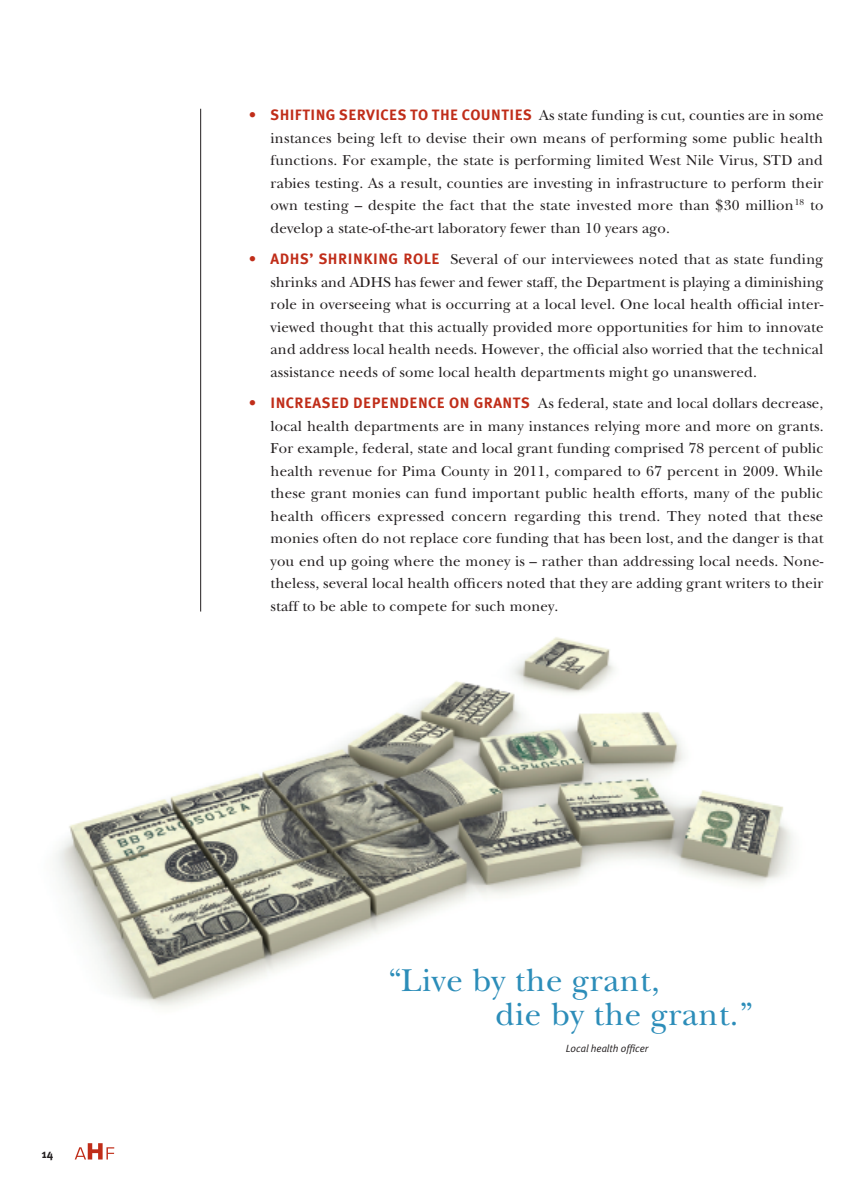
<style>
.page{position:relative;width:864px;height:1188px;background:#fff}
.page>*{position:absolute;margin:0;border:0;box-sizing:border-box;transform-origin:0 0}
.t1{font:33px/34.5px "New Baskerville";letter-spacing:.015em;color:#2c8db9}
.t2{font:15px/22.5px "New Baskerville";letter-spacing:.01em;color:#231f20;text-align:justify}
.t3{font:700 15px "Meta Plus";letter-spacing:.035em;color:#c02d19}
.t4{font:700 12px "Meta Plus";color:#231f20}
.t5{font:italic 10.5px "Meta Plus Normal";letter-spacing:-.005em;color:#231f20}
.s1{font-family:"Meta Plus";font-weight:700;color:#c02d19}
</style>
<div class="page">
<svg style="left:75px;top:1143px;width:39px;height:17px"></svg>
<img style="left:56px;top:567px;width:737px;height:441px">
<hr style="left:200px;top:109px;width:1px;height:503px;background:#231f20">
<p class="t4" style="left:42px;top:1147px;width:13px">14</p>
<p class="t3" style="left:249px;top:107px;width:39px">• SHIFTI</p>
<p class="t3" style="left:316px;top:107px;width:19px">NGSER</p>
<p class="t3" style="left:366px;top:107px;width:18px">VICEST</p>
<p class="t3" style="left:418px;top:107px;width:19px">O THEC</p>
<p class="t3" style="left:471px;top:107px;width:40px">OUNTIES</p>
<p class="t2" style="left:271px;top:104px;width:555px;text-indent:269px">As state funding is cut, counties are in some instances being left to devise their own means of performing some public health functions. For example, the state is performing limited West Nile Virus, STD and rabies testing. As a result, counties are investing in infrastructure to perform their own testing – despite the fact that the state invested more than $30 million<sup>18</sup> to develop a state-of-the-art laboratory fewer than 10 years ago.</p>
<p class="t3" style="left:249px;top:251px;width:74px">• ADHS’ SHRI</p>
<p class="t3" style="left:353px;top:251px;width:79px">NKINGROLE</p>
<p class="t2" style="left:271px;top:248px;width:555px;text-indent:180px">Several of our interviewees noted that as state funding shrinks and ADHS has fewer and fewer staff, the Department is playing a diminishing role in overseeing what is occurring at a local level. One local health official inter&shy;viewed thought that this actually provided more opportunities for him to innovate and address local health needs. However, the official also worried that the technical assistance needs of some local health departments might go unanswered.</p>
<p class="t3" style="left:249px;top:395px;width:47px">• INCREASEDDEPE</p>
<p class="t3" style="left:389px;top:395px;width:90px">NDENCE ON GRA</p>
<p class="t2" style="left:271px;top:392px;width:555px;text-indent:232px"><span class="s1">NTS</span> As federal, state and local dollars decrease, local health departments are in many instances relying more and more on grants.<br>For example, federal, state and local grant funding comprised 78 percent of public health revenue for Pima County in 2011, compared to 67 percent in 2009. While these grant monies can fund important public health efforts, many of the public health officers expressed concern regarding this trend. They noted that these monies often do not replace core funding that has been lost, and the danger is that you end up going where the money is – rather than addressing local needs. None&shy;theless, several local health officers noted that they are adding grant writers to their staff to be able to compete for such money.</p>
<h1 class="t1" style="left:496px;top:963px;width:258px;text-indent:-108px">“Live by the grant,<br>die by the grant.”</h1>
<p class="t5" style="left:566px;top:1042px;width:84px">Local health officer</p>
</div>
